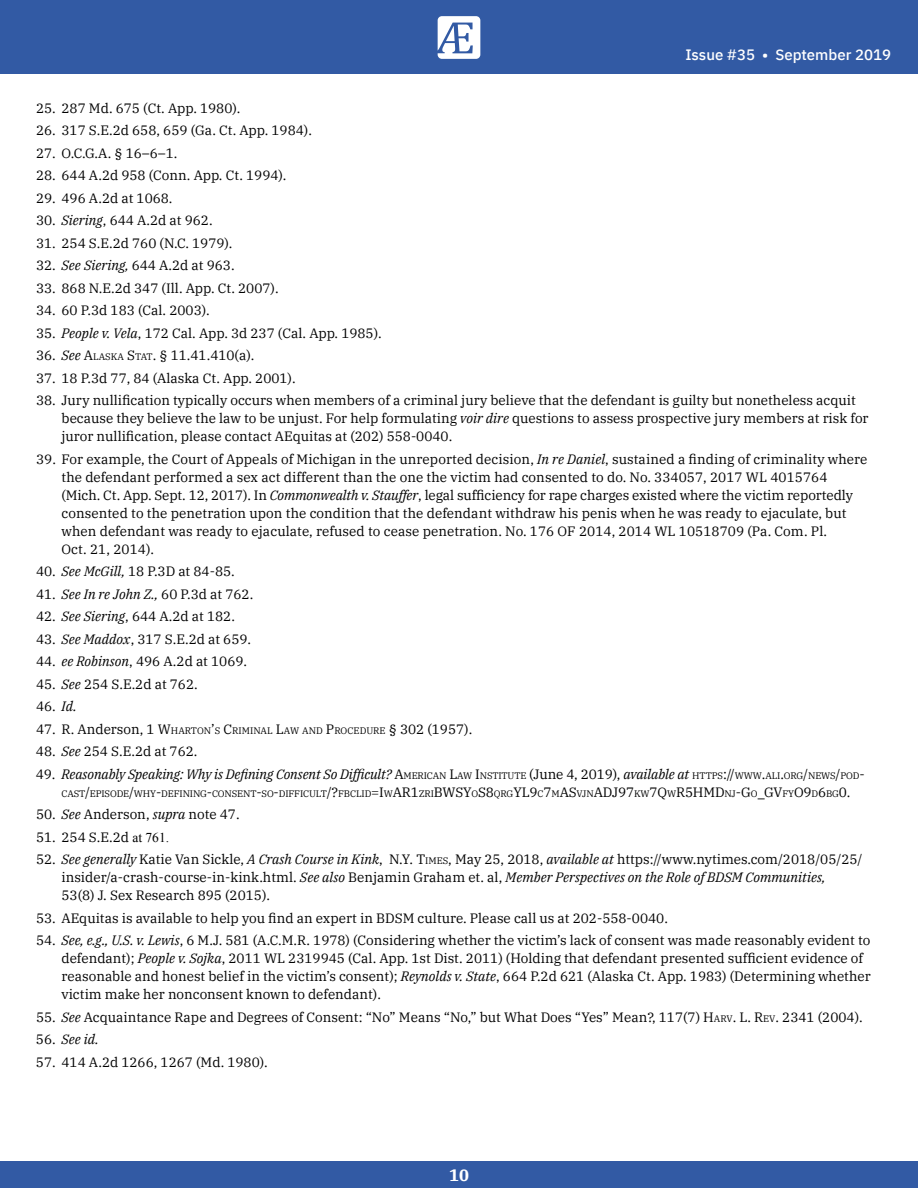
<style>
.page{position:relative;width:918px;height:1188px;background:#fff}
.page>*{position:absolute;margin:0;border:0;box-sizing:border-box;transform-origin:0 0}
.t1{font:700 16.5px "IBM Plex Serif";color:#fff}
.t2{font:500 15px "IBM Plex Sans";color:#fff}
.t3{font:13.5px/18px "IBM Plex Serif";color:#000}
.t4{font:italic 13.5px "IBM Plex Serif";letter-spacing:-.01em;color:#000}
.t5{font:9.45px "IBM Plex Serif";letter-spacing:-.015em;color:#000}
.s1{font-style:inherit}
.s2{font-style:italic}
.s3{font-size:9.45px}
.s4{font-size:13.5px}
.s5{font-style:normal}
.s6{font-style:normal;font-size:9.45px}
.s7{font-family:"Times New Roman"}
</style>
<div class="page">
<div style="left:0;top:0;width:918px;height:74px;background:#325aa4"></div>
<div style="left:0;top:1161px;width:918px;height:27px;background:#325aa4"></div>
<svg style="left:438px;top:16px;width:42px;height:43px"></svg>
<p class="t2" style="left:685px;top:43px;width:207px">Issue #35 • September 2019</p>
<p class="t3" style="left:36px;top:98px;width:206px">25. 287 Md. 675 (Ct. App. 1980).</p>
<p class="t3" style="left:36px;top:120px;width:278px">26. 317 S.E.2d 658, 659 (Ga. Ct. App. 1984).</p>
<p class="t3" style="left:36px;top:143px;width:143px">27. <span class="s1">O.C.G.A</span>. § 16–6–1.</p>
<p class="t3" style="left:36px;top:165px;width:252px">28. 644 A.2d 958 (Conn. App. Ct. 1994).</p>
<p class="t3" style="left:36px;top:188px;width:138px">29. 496 A.2d at 1068.</p>
<p class="t3" style="left:36px;top:210px;width:178px">30. <span class="s2">Siering</span>, 644 A.2d at 962.</p>
<p class="t3" style="left:36px;top:233px;width:198px">31. 254 S.E.2d 760 (N.C. 1979).</p>
<p class="t3" style="left:36px;top:255px;width:200px">32. <span class="s2">See Siering,</span> 644 A.2d at 963.</p>
<p class="t3" style="left:36px;top:278px;width:244px">33. 868 N.E.2d 347 (Ill. App. Ct. 2007).</p>
<p class="t3" style="left:36px;top:300px;width:175px">34. 60 P.3d 183 (Cal. 2003).</p>
<p class="t3" style="left:36px;top:323px;width:347px">35. <span class="s2">People v. Vela</span>, 172 Cal. App. 3d 237 (Cal. App. 1985).</p>
<p class="t3" style="left:36px;top:345px;width:220px">36. <span class="s2">See</span> <span class="s1">A</span><span class="s3">LASKA</span> <span class="s1">S</span><span class="s3">TAT</span>. § 11.41.410(a).</p>
<p class="t3" style="left:36px;top:368px;width:261px">37. 18 P.3d 77, 84 (Alaska Ct. App. 2001).</p>
<p class="t3" style="left:62px;top:390px;width:809px;text-indent:-26px">38. Jury nullification typically occurs when members of a criminal jury believe that the defendant is guilty but nonetheless acquit because they believe the law to be unjust. For help formulating <span class="s2">voir dire</span> questions to assess prospective jury members at risk for juror nullification, please contact AEquitas at (202) 558-0040.</p>
<p class="t3" style="left:62px;top:449px;width:808px;text-indent:-26px">39. For example, the Court of Appeals of Michigan in the unreported decision, <span class="s2">In re Daniel</span>, sustained a finding of criminality where the defendant performed a sex act different than the one the victim had consented to do. No. 334057, 2017 WL 4015764 (Mich. Ct. App. Sept. 12, 2017). In <span class="s2">Commonwealth v. Stauffer</span>, legal sufficiency for rape charges existed where the victim reportedly consented to the penetration upon the condition that the defendant withdraw his penis when he was ready to ejaculate, but when defendant was ready to ejaculate, refused to cease penetration. No. 176 OF 2014, 2014 WL 10518709 (Pa. Com. Pl.<br>Oct. 21, 2014).</p>
<p class="t3" style="left:36px;top:561px;width:200px">40. <span class="s2">See McGill,</span> 18 P.3D at 84-85.</p>
<p class="t3" style="left:36px;top:584px;width:219px">41. <span class="s2">See In re John Z.,</span> 60 P.3d at 762.</p>
<p class="t3" style="left:36px;top:606px;width:201px">42. <span class="s2">See Siering</span>, 644 A.2d at 182.</p>
<p class="t3" style="left:36px;top:629px;width:217px">43. <span class="s2">See Maddox</span>, 317 S.E.2d at 659.</p>
<p class="t3" style="left:36px;top:651px;width:213px">44. <span class="s2">ee Robinson</span>, 496 A.2d at 1069.</p>
<p class="t3" style="left:36px;top:674px;width:163px">45. <span class="s2">See</span> 254 S.E.2d at 762.</p>
<p class="t3" style="left:36px;top:696px;width:42px">46. <span class="s2">Id.</span></p>
<p class="t5" style="left:36px;top:723px;width:438px"><span class="s4">47. R. Anderson, 1</span> <span class="s4">W</span>HARTON<span class="s4">’</span>S <span class="s4">C</span>RIMINAL <span class="s4">L</span>AW AND <span class="s4">P</span>ROCEDURE <span class="s4">§ 302 (1957).</span></p>
<p class="t3" style="left:36px;top:741px;width:163px">48. <span class="s2">See</span> 254 S.E.2d at 762.</p>
<p class="t4" style="left:36px;top:764px;width:830px"><span class="s5">49.</span> Reasonably Speaking: Why is Defining Consent So Difficult? <span class="s5">A</span><span class="s6">MERICAN</span> <span class="s5">L</span><span class="s6">AW</span> <span class="s5">I</span><span class="s6">NSTITUTE</span> <span class="s5">(</span><span class="s5">June 4, 2019),</span> available at <span class="s6">HTTPS</span><span class="s5">://</span><span class="s6">WWW</span><span class="s5">.</span><span class="s6">ALI</span><span class="s5">.</span><span class="s6">ORG</span><span class="s5">/</span><span class="s6">NEWS</span><span class="s5">/</span><span class="s6">POD</span><span class="s5">-</span></p>
<p class="t5" style="left:62px;top:786px;width:790px">CAST<span class="s4">/</span>EPISODE<span class="s4">/</span>WHY<span class="s4">-</span>DEFINING<span class="s4">-</span>CONSENT<span class="s4">-</span>SO<span class="s4">-</span>DIFFICULT<span class="s4">/?</span>FBCLID<span class="s4">=I</span>W<span class="s4">AR1</span>ZRI<span class="s4">BWSY</span>O<span class="s4">S8</span>QRG<span class="s4">YL9</span>C<span class="s4">7</span>M<span class="s4">AS</span>VJN<span class="s4">ADJ97</span>KW<span class="s4">7Q</span>W<span class="s4">R5HMD</span>NJ<span class="s4">-G</span>O<span class="s4">_GV</span>FY<span class="s4">O9</span>D<span class="s4">6</span>BG<span class="s4">0</span><span class="s4">.</span></p>
<p class="t3" style="left:36px;top:804px;width:205px">50. <span class="s2">See</span> Anderson, <span class="s2">supra</span> note 47.</p>
<p class="t3" style="left:36px;top:827px;width:135px">51. 254 S.E.2d <span class="s7">at 761.</span></p>
<p class="t3" style="left:62px;top:849px;width:803px;text-indent:-26px">52. <span class="s2">See generally</span> Katie Van Sickle, <span class="s2">A Crash Course in Kink</span>, <span class="s1">N.Y. T</span><span class="s3">IMES</span>, May 25, 2018, <span class="s2">available at</span> https://www.nytimes.com/2018/05/25/ insider/a-crash-course-in-kink.html. <span class="s2">See also</span> Benjamin Graham et. al, <span class="s2">Member Perspectives on the Role of BDSM Communities,<br></span>53(8) J. Sex Research 895 (2015).</p>
<p class="t3" style="left:36px;top:908px;width:633px">53. AEquitas is available to help you find an expert in BDSM culture. Please call us at 202-558-0040.</p>
<p class="t3" style="left:62px;top:930px;width:811px;text-indent:-26px">54. <span class="s2">See, e.g., U.S. v. Lewis</span>, 6 M.J. 581 (A.C.M.R. 1978) (Considering whether the victim’s lack of consent was made reasonably evident to defendant); <span class="s2">People v. Sojka</span>, 2011 WL 2319945 (Cal. App. 1st Dist. 2011) (Holding that defendant presented sufficient evidence of reasonable and honest belief in the victim’s consent); <span class="s2">Reynolds v. State</span>, 664 P.2d 621 (Alaska Ct. App. 1983) (Determining whether victim make her nonconsent known to defendant).</p>
<p class="t3" style="left:36px;top:1007px;width:828px">55. <span class="s2">See</span> Acquaintance Rape and Degrees of Consent: “No” Means “No,” but What Does “Yes” Mean?, 117(7) <span class="s1">H</span><span class="s3">ARV</span><span class="s1">. L. R</span><span class="s3">EV</span>. 2341 (2004).</p>
<p class="t4" style="left:36px;top:1029px;width:64px"><span class="s5">56.</span> See id.</p>
<p class="t3" style="left:36px;top:1052px;width:233px">57. 414 A.2d 1266, 1267 (Md. 1980).</p>
<p class="t1" style="left:449px;top:1162px;width:21px">10</p>
</div>
